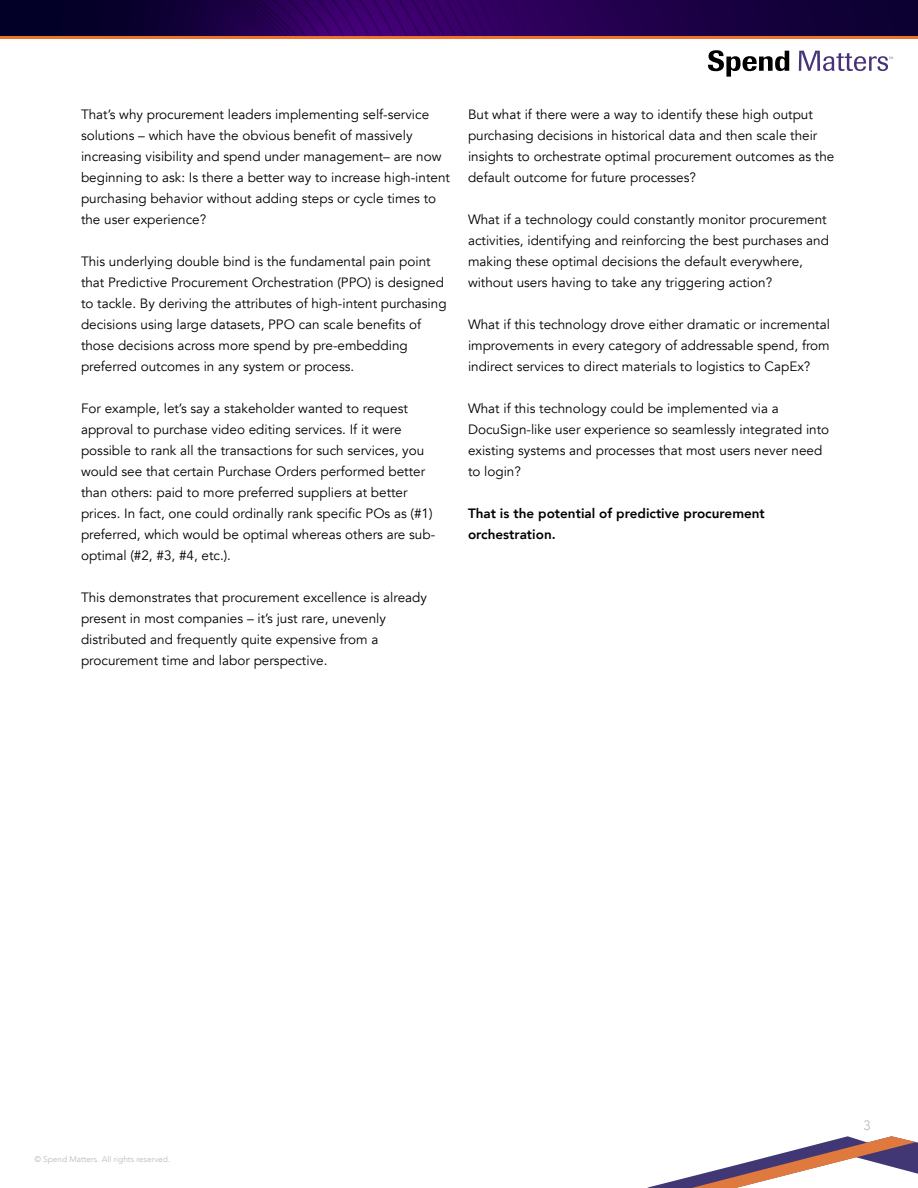
<style>
.page{position:relative;width:918px;height:1188px;background:#fff}
.page>*{position:absolute;margin:0;border:0;box-sizing:border-box;transform-origin:0 0}
.t1{font:13.5px/21px "Avenir";color:#000}
.t2{font:800 13.5px/21px "Avenir";color:#000}
.t3{font:300 13.5px "Avenir";color:#b9b8b7}
.t4{font:300 8.25px "Avenir";color:#b9b8b7}
</style>
<div class="page">
<svg style="left:648px;top:1136px;width:270px;height:52px"></svg>
<img style="left:0;top:0;width:918px;height:36px">
<hr style="left:0;top:36px;width:918px;height:3px;background:#f0732d">
<svg style="left:708px;top:50px;width:81px;height:27px"></svg>
<svg style="left:799px;top:51px;width:94px;height:20px"></svg>
<p class="t1" style="left:81px;top:104px;width:371px">That’s why procurement leaders implementing self-service solutions – which have the obvious benefit of massively increasing visibility and spend under management– are now beginning to ask: Is there a better way to increase high-intent purchasing behavior without adding steps or cycle times to the user experience?</p>
<p class="t1" style="left:81px;top:251px;width:367px">This underlying double bind is the fundamental pain point that Predictive Procurement Orchestration (PPO) is designed to tackle. By deriving the attributes of high-intent purchasing decisions using large datasets, PPO can scale benefits of those decisions across more spend by pre-embedding preferred outcomes in any system or process.</p>
<p class="t1" style="left:81px;top:398px;width:356px">For example, let’s say a stakeholder wanted to request approval to purchase video editing services. If it were possible to rank all the transactions for such services, you would see that certain Purchase Orders performed better than others: paid to more preferred suppliers at better prices. In fact, one could ordinally rank specific POs as (#1) preferred, which would be optimal whereas others are sub&shy;optimal (#2, #3, #4, etc.).</p>
<p class="t1" style="left:81px;top:587px;width:347px">This demonstrates that procurement excellence is already present in most companies – it’s just rare, unevenly distributed and frequently quite expensive from a procurement time and labor perspective.</p>
<p class="t1" style="left:468px;top:104px;width:368px">But what if there were a way to identify these high output purchasing decisions in historical data and then scale their insights to orchestrate optimal procurement outcomes as the default outcome for future processes?</p>
<p class="t1" style="left:468px;top:209px;width:362px">What if a technology could constantly monitor procurement activities, identifying and reinforcing the best purchases and making these optimal decisions the default everywhere, without users having to take any triggering action?</p>
<p class="t1" style="left:468px;top:314px;width:363px;text-align:justify">What if this technology drove either dramatic or incremental improvements in every category of addressable spend, from indirect services to direct materials to logistics to CapEx?</p>
<p class="t1" style="left:468px;top:398px;width:363px">What if this technology could be implemented via a DocuSign-like user experience so seamlessly integrated into existing systems and processes that most users never need to login?</p>
<p class="t2" style="left:468px;top:503px;width:298px">That is the potential of predictive procurement orchestration.</p>
<p class="t4" style="left:35px;top:1155px;width:137px">© Spend Matters. All rights reserved.</p>
<p class="t3" style="left:863px;top:1117px;width:9px">3</p>
</div>
